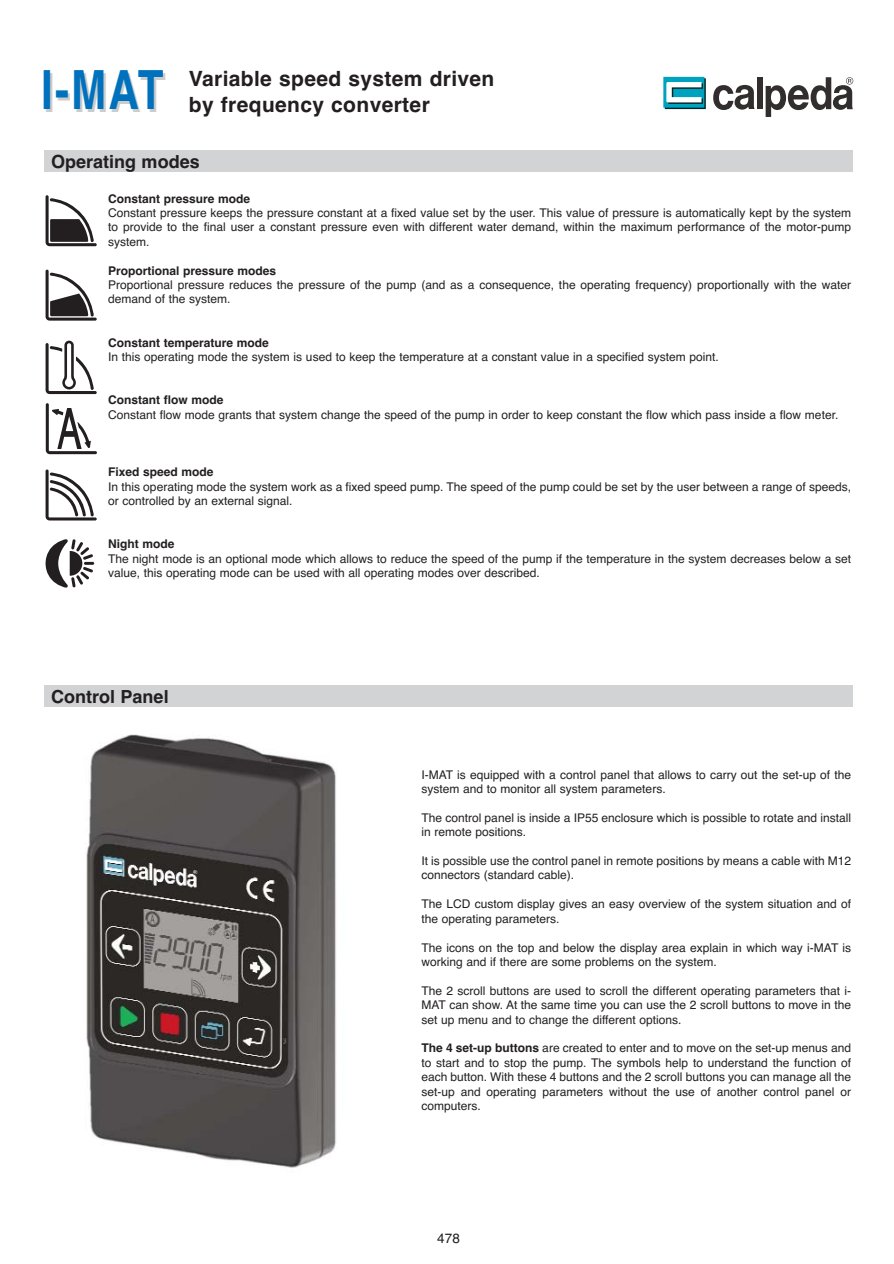
<style>
.page{position:relative;width:894px;height:1264px;background:#fff}
.page>*{position:absolute;margin:0;border:0;box-sizing:border-box;transform-origin:0 0}
.t1{font:700 54px "Helvetica";color:#0071bc;scale:.78 1}
.t2{font:700 21px "Helvetica";letter-spacing:.015em;color:#231f20}
.t3{font:700 18px "Helvetica";color:#231f20}
.t4{font:13.5px "Helvetica";color:#231f20}
.t5{font:12px/14.4px "Helvetica";color:#231f20}
.t6{font:700 12px "Helvetica";color:#231f20}
.s1{font-weight:700}
</style>
<div class="page">
<div style="left:44px;top:150px;width:808px;height:22px;background:#d1d3d4"></div>
<svg style="left:45px;top:196px;width:51px;height:51px"></svg>
<svg style="left:46px;top:195px;width:51px;height:51px"></svg>
<svg style="left:45px;top:270px;width:52px;height:51px"></svg>
<svg style="left:46px;top:269px;width:51px;height:51px"></svg>
<div style="left:44px;top:338px;width:58px;height:58px;background:linear-gradient(to right,#f2f1f2,#f5f4f5)"></div>
<svg style="left:46px;top:340px;width:51px;height:54px"></svg>
<svg style="left:45px;top:404px;width:51px;height:51px"></svg>
<svg style="left:46px;top:403px;width:51px;height:51px"></svg>
<div style="left:44px;top:465px;width:58px;height:58px;background:linear-gradient(to right,#fff,#fff)"></div>
<svg style="left:46px;top:469px;width:51px;height:51px"></svg>
<svg style="left:46px;top:539px;width:48px;height:48px"></svg>
<div style="left:756px;top:77px;width:6px;height:32px;background:#332e2e"></div>
<svg style="left:713px;top:85px;width:41px;height:25px"></svg>
<svg style="left:663px;top:77px;width:42px;height:32px"></svg>
<svg style="left:765px;top:77px;width:87px;height:40px"></svg>
<img style="left:86px;top:734px;width:250px;height:434px">
<div style="left:44px;top:684px;width:808px;height:22px;background:#d1d3d4"></div>
<h1 class="t1" style="left:41px;top:71px;width:158px">I-MAT</h1>
<h2 class="t2" style="left:189px;top:71px;width:307px">Variable speed system driven</h2>
<h2 class="t2" style="left:189px;top:96px;width:242px">by frequency converter</h2>
<h3 class="t3" style="left:51px;top:155px;width:150px">Operating modes</h3>
<p class="t6" style="left:108px;top:194px;width:143px">Constant pressure mode</p>
<p class="t5" style="left:108px;top:206px;width:744px;text-align:justify">Constant pressure keeps the pressure constant at a fixed value set by the user. This value of pressure is automatically kept by the system to provide to the final user a constant pressure even with different water demand, within the maximum performance of the motor-pump system.</p>
<p class="t6" style="left:108px;top:266px;width:169px">Proportional pressure modes</p>
<p class="t5" style="left:108px;top:278px;width:744px">Proportional pressure reduces the pressure of the pump (and as a consequence, the operating frequency) proportionally with the water demand of the system.</p>
<p class="t6" style="left:108px;top:338px;width:162px">Constant temperature mode</p>
<p class="t5" style="left:108px;top:350px;width:612px">In this operating mode the system is used to keep the temperature at a constant value in a specified system point.</p>
<p class="t6" style="left:108px;top:395px;width:117px">Constant flow mode</p>
<p class="t5" style="left:108px;top:408px;width:731px">Constant flow mode grants that system change the speed of the pump in order to keep constant the flow which pass inside a flow meter.</p>
<p class="t6" style="left:108px;top:467px;width:107px">Fixed speed mode</p>
<p class="t5" style="left:108px;top:480px;width:744px">In this operating mode the system work as a fixed speed pump. The speed of the pump could be set by the user between a range of speeds, or controlled by an external signal.</p>
<p class="t6" style="left:108px;top:539px;width:68px">Night mode</p>
<p class="t5" style="left:108px;top:552px;width:744px">The night mode is an optional mode which allows to reduce the speed of the pump if the temperature in the system decreases below a set value, this operating mode can be used with all operating modes over described.</p>
<h3 class="t3" style="left:51px;top:689px;width:119px">Control Panel</h3>
<p class="t5" style="left:421px;top:768px;width:431px">I-MAT is equipped with a control panel that allows to carry out the set-up of the system and to monitor all system parameters.</p>
<p class="t5" style="left:421px;top:811px;width:431px">The control panel is inside a IP55 enclosure which is possible to rotate and install in remote positions.</p>
<p class="t5" style="left:421px;top:854px;width:431px">It is possible use the control panel in remote positions by means a cable with M12 connectors (standard cable).</p>
<p class="t5" style="left:421px;top:897px;width:431px">The LCD custom display gives an easy overview of the system situation and of the operating parameters.</p>
<p class="t5" style="left:421px;top:941px;width:431px">The icons on the top and below the display area explain in which way i-MAT is working and if there are some problems on the system.</p>
<p class="t5" style="left:421px;top:984px;width:431px;text-align:justify">The 2 scroll buttons are used to scroll the different operating parameters that i-MAT can show. At the same time you can use the 2 scroll buttons to move in the set up menu and to change the different options.</p>
<p class="t5" style="left:421px;top:1041px;width:431px;text-align:justify"><span class="s1">The 4 set-up buttons</span> are created to enter and to move on the set-up menus and to start and to stop the pump. The symbols help to understand the function of each button. With these 4 buttons and the 2 scroll buttons you can manage all the set-up and operating parameters without the use of another control panel or computers.</p>
<p class="t4" style="left:437px;top:1232px;width:24px">478</p>
</div>
